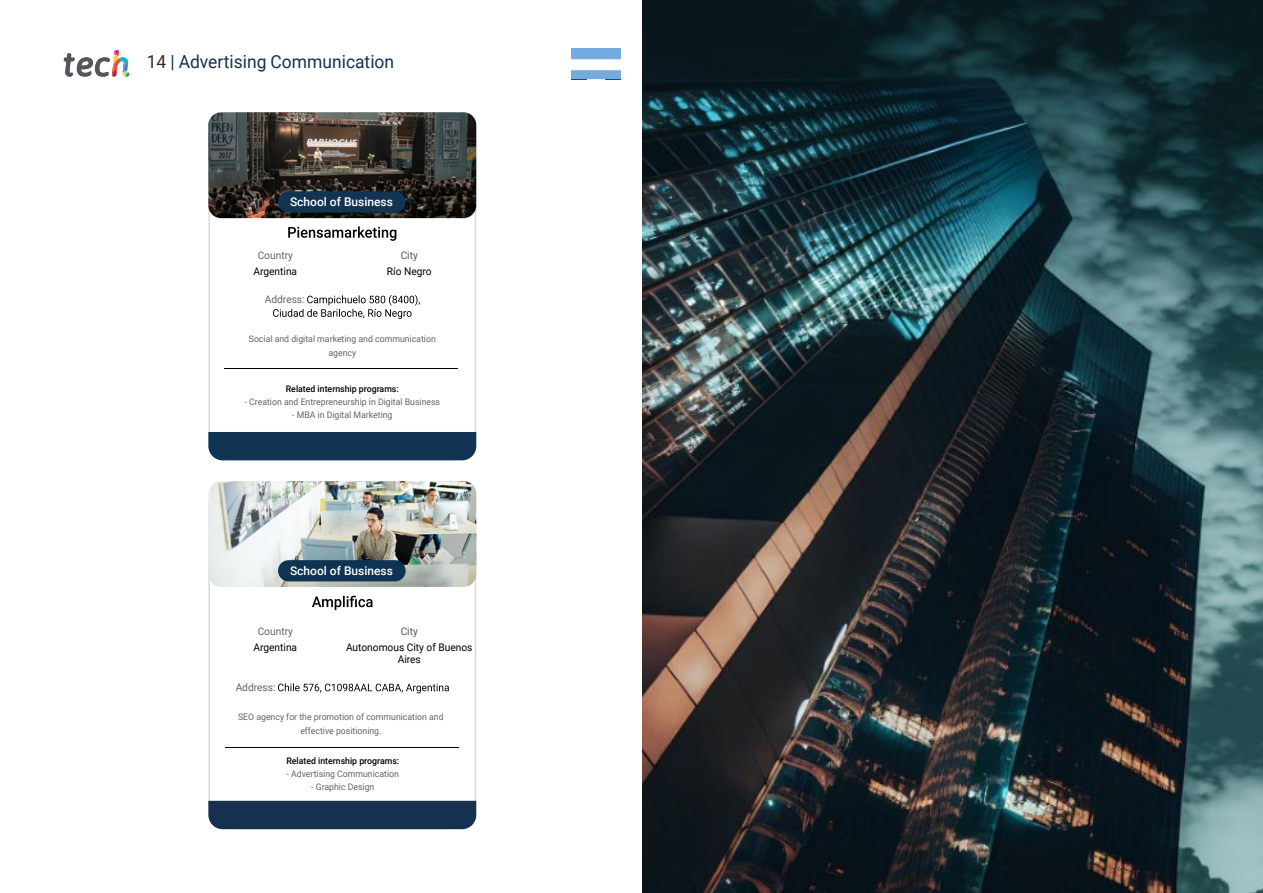
<style>
.page{position:relative;width:1263px;height:893px;background:#fff}
.page>*{position:absolute;margin:0;border:0;box-sizing:border-box;transform-origin:0 0}
.t1{font:18px "Roboto";color:#113452}
.t2{font:500 12px "Roboto";color:#fff}
.t3{font:10.5px/12px "Roboto";color:#000;text-align:center}
.t4{font:10.5px "Roboto";color:#61646a}
.t5{font:10.5px "Roboto";color:#52555b}
.t6{font:9px/13.5px "Roboto";color:#61646a;text-align:center}
.t7{font:500 9px "Roboto";color:#000}
.s1{color:#312e20}
</style>
<div class="page">
<img style="left:642px;top:0;width:621px;height:893px">
<svg style="left:64px;top:50px;width:65px;height:27px"></svg>
<svg style="left:208px;top:123px;width:269px;height:338px"></svg>
<img style="left:208px;top:112px;width:268px;height:106px">
<div style="left:278px;top:191px;width:128px;height:22px;background:#113452;border-radius:11px"></div>
<div style="left:208px;top:432px;width:268px;height:28px;background:#113452"></div>
<hr style="left:224px;top:369px;width:233px;height:1px;background:#000">
<svg style="left:288px;top:226px;width:108px;height:15px"></svg>
<svg style="left:273px;top:295px;width:147px;height:24px"></svg>
<svg style="left:208px;top:492px;width:269px;height:338px"></svg>
<img style="left:208px;top:481px;width:268px;height:106px">
<div style="left:278px;top:560px;width:128px;height:21px;background:#0f3352;border-radius:11px"></div>
<hr style="left:225px;top:747px;width:234px;height:1px;background:#000">
<svg style="left:312px;top:596px;width:61px;height:14px"></svg>
<svg style="left:278px;top:683px;width:171px;height:10px"></svg>
<div style="left:208px;top:801px;width:268px;height:28px;background:#16314f"></div>
<h1 class="t1" style="left:147px;top:49px;width:249px"><span class="s1">14</span> | Advertising Communication</h1>
<h2 class="t2" style="left:290px;top:194px;width:104px">School of Business</h2>
<p class="t4" style="left:258px;top:247px;width:37px">Country</p>
<p class="t3" style="left:253px;top:265px;width:45px">Argentina</p>
<p class="t5" style="left:401px;top:247px;width:19px">City</p>
<p class="t3" style="left:387px;top:265px;width:46px">Río Negro</p>
<p class="t4" style="left:265px;top:292px;width:41px">Address:</p>
<p class="t6" style="left:249px;top:332px;width:188px">Social and digital marketing and communication agency</p>
<p class="t7" style="left:286px;top:382px;width:114px">Related internship programs:</p>
<p class="t6" style="left:245px;top:394px;width:197px">- Creation and Entrepreneurship in Digital Business</p>
<p class="t6" style="left:292px;top:408px;width:102px">- MBA in Digital Marketing</p>
<h2 class="t2" style="left:290px;top:563px;width:104px">School of Business</h2>
<p class="t4" style="left:258px;top:623px;width:37px">Country</p>
<p class="t3" style="left:253px;top:641px;width:45px">Argentina</p>
<p class="t5" style="left:401px;top:623px;width:19px">City</p>
<p class="t3" style="left:346px;top:641px;width:128px">Autonomous City of Buenos<br>Aires</p>
<p class="t4" style="left:236px;top:680px;width:41px">Address:</p>
<p class="t6" style="left:238px;top:710px;width:207px">SEO agency for the promotion of communication and effective positioning.</p>
<p class="t7" style="left:286px;top:754px;width:114px">Related internship programs:</p>
<p class="t6" style="left:287px;top:767px;width:114px">- Advertising Communication</p>
<p class="t6" style="left:311px;top:780px;width:65px">- Graphic Design</p>
</div>
